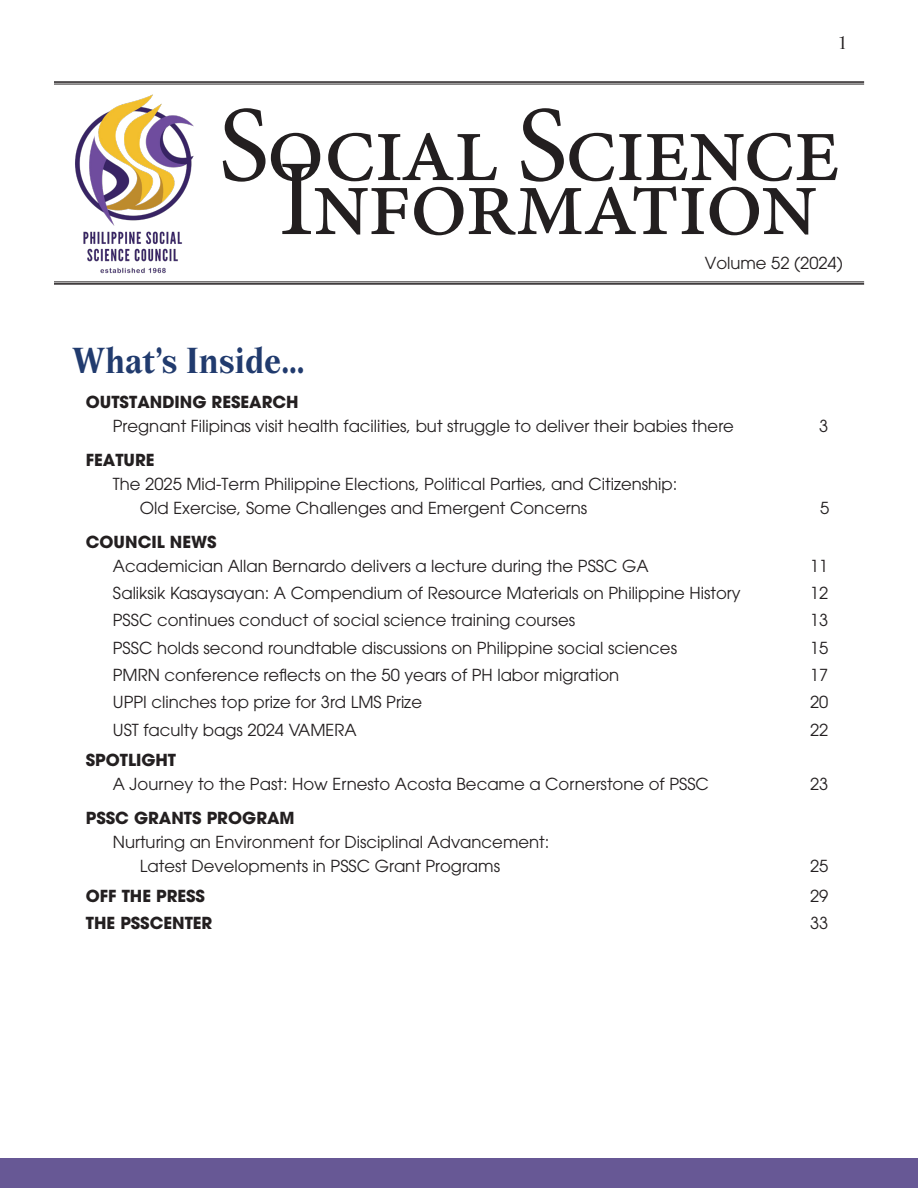
<style>
.page{position:relative;width:918px;height:1188px;background:#fff}
.page>*{position:absolute;margin:0;border:0;box-sizing:border-box;transform-origin:0 0}
.t1{font:99px "Minion Pro";letter-spacing:-.025em;color:#231f20}
.Body_text{font:700 36px "Magister";color:#213b6e}
.t2{font:18px "Magister";color:#231f20}
.Content_2{font:16.5px/24px "ITC Avant Garde Pro";color:#231f20}
.Feature_-_Author_affiliation{font:16.5px/24px "ITC Avant Garde Pro";color:#231f20}
.Content_Heading{font:700 16.5px "ITC Avant Garde Pro";color:#231f20}
.Content_Heading-2{font:16.5px "ITC Avant Garde Pro";color:#231f20}
.s1{font-size:108px}
</style>
<div class="page">
<hr style="left:54px;top:282px;width:810px;height:1px;background:#231f20">
<hr style="left:54px;top:283px;width:810px;height:2px;background:#231f20">
<hr style="left:54px;top:81px;width:810px;height:2px;background:#231f20">
<hr style="left:54px;top:84px;width:810px;height:1px;background:#231f20">
<img style="left:75px;top:94px;width:119px;height:180px">
<div style="left:0;top:1159px;width:918px;height:29px;background:#675895"></div>
<p class="t2" style="left:839px;top:32px;width:8px">1</p>
<p class="t1" style="left:218px;top:82px;width:624px"><span class="s1">S</span>ocial <span class="s1">S</span>cience</p>
<p class="t1" style="left:278px;top:136px;width:541px"><span class="s1">I</span>nformation</p>
<p class="Feature_-_Author_affiliation" style="left:705px;top:251px;width:140px">Volume 52 (2024)</p>
<p class="Body_text" style="left:72px;top:338px;width:234px">What’s Inside...</p>
<p class="Content_Heading" style="left:86px;top:391px;width:214px">OUTSTANDING RESEARCH</p>
<p class="Content_2" style="left:113px;top:414px;width:623px">Pregnant Filipinas visit health facilities, but struggle to deliver their babies there</p>
<p class="Content_2" style="left:819px;top:414px;width:11px">3</p>
<p class="Content_Heading" style="left:86px;top:449px;width:70px">FEATURE</p>
<p class="Feature_-_Author_affiliation" style="left:140px;top:472px;width:539px;text-indent:-27px">The 2025 Mid-Term Philippine Elections, Political Parties, and Citizenship:<br>Old Exercise, Some Challenges and Emergent Concerns</p>
<p class="Feature_-_Author_affiliation" style="left:820px;top:496px;width:11px">5</p>
<p class="Content_Heading" style="left:86px;top:530px;width:132px">COUNCIL NEWS</p>
<p class="Content_2" style="left:113px;top:553px;width:537px">Academician Allan Bernardo delivers a lecture during the PSSC GA</p>
<p class="Content_2" style="left:810px;top:553px;width:20px">11</p>
<p class="Content_2" style="left:113px;top:581px;width:629px">Saliksik Kasaysayan: A Compendium of Resource Materials on Philippine History</p>
<p class="Content_2" style="left:810px;top:581px;width:20px">12</p>
<p class="Content_2" style="left:113px;top:608px;width:464px">PSSC continues conduct of social science training courses</p>
<p class="Content_2" style="left:810px;top:608px;width:20px">13</p>
<p class="Content_2" style="left:113px;top:635px;width:566px">PSSC holds second roundtable discussions on Philippine social sciences</p>
<p class="Content_2" style="left:810px;top:635px;width:20px">15</p>
<p class="Content_2" style="left:113px;top:663px;width:508px">PMRN conference reflects on the 50 years of PH labor migration</p>
<p class="Content_2" style="left:810px;top:663px;width:20px">17</p>
<p class="Content_2" style="left:113px;top:690px;width:311px">UPPI clinches top prize for 3rd LMS Prize</p>
<p class="Content_2" style="left:810px;top:690px;width:20px">20</p>
<p class="Content_2" style="left:113px;top:718px;width:245px">UST faculty bags 2024 VAMERA</p>
<p class="Content_2" style="left:810px;top:718px;width:20px">22</p>
<p class="Content_Heading" style="left:86px;top:749px;width:92px">SPOTLIGHT</p>
<p class="Content_2" style="left:113px;top:772px;width:598px">A Journey to the Past: How Ernesto Acosta Became a Cornerstone of PSSC</p>
<p class="Content_2" style="left:810px;top:772px;width:20px">23</p>
<p class="Content_Heading" style="left:86px;top:807px;width:210px">PSSC GRANTS PROGRAM</p>
<p class="Content_2" style="left:140px;top:830px;width:411px;text-indent:-27px">Nurturing an Environment for Disciplinal Advancement:<br>Latest Developments in PSSC Grant Programs</p>
<p class="Content_2" style="left:810px;top:854px;width:20px">25</p>
<p class="Content_Heading" style="left:86px;top:885px;width:121px">OFF THE PRESS</p>
<p class="Content_Heading-2" style="left:810px;top:886px;width:20px">29</p>
<p class="Content_Heading" style="left:86px;top:912px;width:128px">THE PSSCENTER</p>
<p class="Content_Heading-2" style="left:810px;top:913px;width:20px">33</p>
</div>
